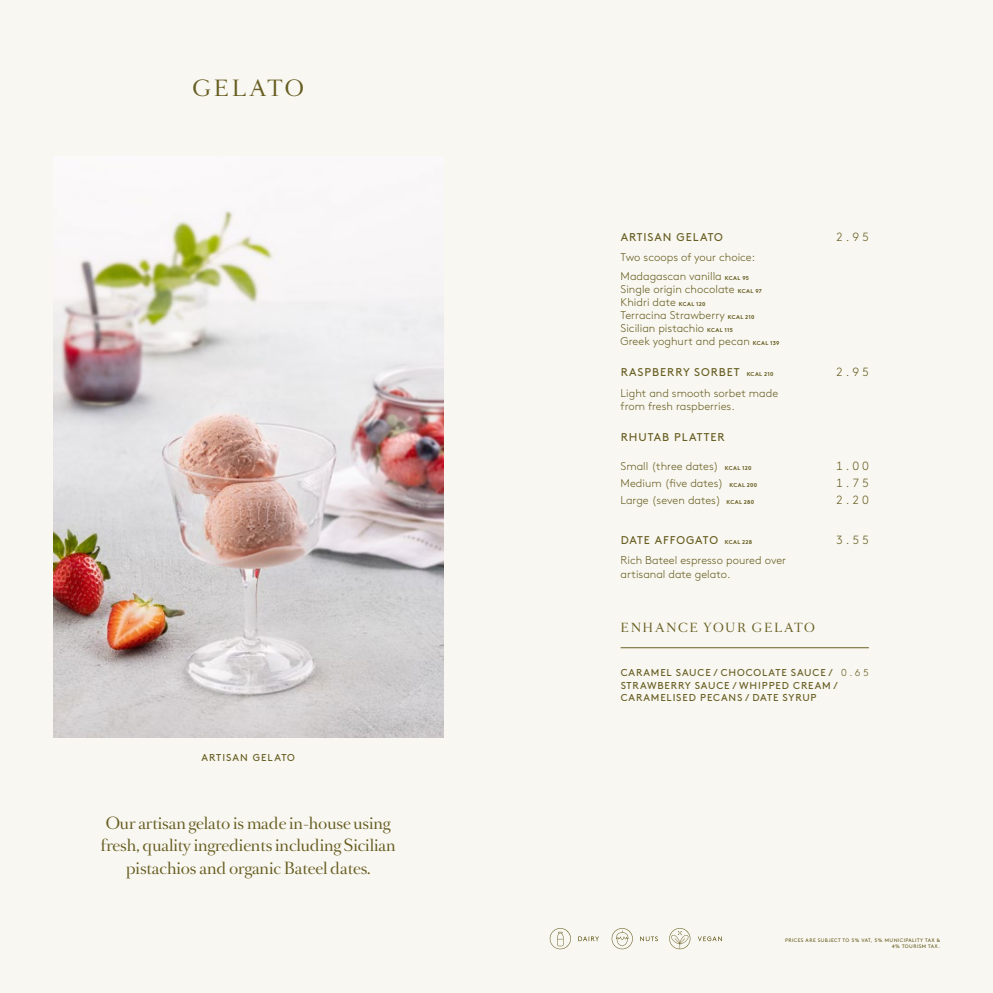
<style>
.page{position:relative;width:993px;height:993px;background:#fff}
.page>*{position:absolute;margin:0;border:0;box-sizing:border-box;transform-origin:0 0}
.t1{font:20px "Romain Headline";letter-spacing:.15em;color:#665d21}
.t2{font:15px/22.5px "Romain Headline";letter-spacing:-.01em;color:#665d21;text-align:center}
.t3{font:300 11.88px "Brown";letter-spacing:.25em;color:#665d21}
.t4{font:300 11.25px/13.1px "Brown";color:#665d21}
.t5{font:11.25px "Brown";letter-spacing:.085em;color:#665d21}
.t6{font:11.25px "Romain Headline";letter-spacing:.15em;color:#665d21}
.t7{font:10px/12.5px "Brown";letter-spacing:.085em;color:#665d21}
.t8{font:10px "Brown";letter-spacing:.105em;color:#665d21}
.t9{font:700 5.62px "Brown";letter-spacing:.05em;color:#665d21}
.t10{font:5px/6px "Brown";letter-spacing:.085em;color:#665d21;text-align:right}
.s1{font-weight:700;font-size:5.62px}
.s2{font-weight:300}
</style>
<div class="page">
<div style="left:0;top:0;width:992px;height:992px;background:#f9f7f1"></div>
<hr style="left:620px;top:647px;width:248px;height:1px;background:#665d21">
<svg style="left:640px;top:936px;width:17px;height:4px"></svg>
<svg style="left:611px;top:928px;width:21px;height:20px"></svg>
<svg style="left:549px;top:928px;width:21px;height:20px"></svg>
<svg style="left:578px;top:936px;width:21px;height:4px"></svg>
<svg style="left:697px;top:936px;width:24px;height:4px"></svg>
<svg style="left:669px;top:928px;width:21px;height:20px"></svg>
<img style="left:53px;top:156px;width:390px;height:581px">
<h1 class="t1" style="left:192px;top:74px;width:113px">GELATO</h1>
<p class="t8" style="left:201px;top:749px;width:95px">ARTISAN GELATO</p>
<h2 class="t2" style="left:101px;top:811px;width:296px">Our artisan gelato is made in-house using fresh, quality ingredients including Sicilian pistachios and organic Bateel dates.</h2>
<p class="t5" style="left:620px;top:228px;width:104px">ARTISAN GELATO</p>
<p class="t3" style="left:835px;top:228px;width:34px">2.95</p>
<p class="t4" style="left:620px;top:247px;width:136px;line-height:18.5px">Two scoops of your choice:<br>Madagascan vanilla <span class="s1">KCAL 95</span></p>
<p class="t4" style="left:620px;top:281px;width:160px">Single origin chocolate <span class="s1">KCAL 97<br></span>Khidri date <span class="s1">KCAL 120<br></span>Terracina Strawberry <span class="s1">KCAL 210<br></span>Sicilian pistachio <span class="s1">KCAL 115<br></span>Greek yoghurt and pecan <span class="s1">KCAL 139</span></p>
<p class="t5" style="left:620px;top:363px;width:120px">RASPBERRY SORBET</p>
<p class="t3" style="left:835px;top:363px;width:34px">2.95</p>
<p class="t4" style="left:620px;top:385px;width:159px">Light and smooth sorbet made from fresh raspberries.</p>
<p class="t5" style="left:620px;top:428px;width:106px">RHUTAB PLATTER</p>
<p class="t4" style="left:620px;top:459px;width:99px">Small (three dates)</p>
<p class="t3" style="left:835px;top:457px;width:34px">1.00</p>
<p class="t4" style="left:620px;top:475px;width:104px">Medium (five dates)</p>
<p class="t3" style="left:835px;top:474px;width:34px">1.75</p>
<p class="t4" style="left:620px;top:492px;width:102px">Large (seven dates)</p>
<p class="t3" style="left:835px;top:490px;width:34px">2.20</p>
<p class="t5" style="left:620px;top:531px;width:99px">DATE AFFOGATO</p>
<p class="t3" style="left:835px;top:531px;width:34px">3.55</p>
<p class="t4" style="left:620px;top:553px;width:167px">Rich Bateel espresso poured over artisanal date gelato.</p>
<p class="t9" style="left:746px;top:369px;width:28px">KCAL 210</p>
<p class="t9" style="left:724px;top:463px;width:28px">KCAL 120</p>
<p class="t9" style="left:729px;top:480px;width:29px">KCAL 200</p>
<p class="t9" style="left:726px;top:497px;width:29px">KCAL 280</p>
<p class="t9" style="left:724px;top:537px;width:29px">KCAL 228</p>
<p class="t6" style="left:620px;top:619px;width:196px">ENHANCE YOUR GELATO</p>
<p class="t7" style="left:620px;top:665px;width:249px">CARAMEL SAUCE / CHOCOLATE SAUCE / <span class="s2">0 . 6 5<br></span>STRAWBERRY SAUCE / WHIPPED CREAM /<br>CARAMELISED PECANS / DATE SYRUP</p>
<p class="t10" style="left:784px;top:936px;width:156px">PRICES ARE SUBJECT TO 5% VAT, 5% MUNICIPALITY TAX &amp;<br>4% TOURISM TAX.</p>
</div>
